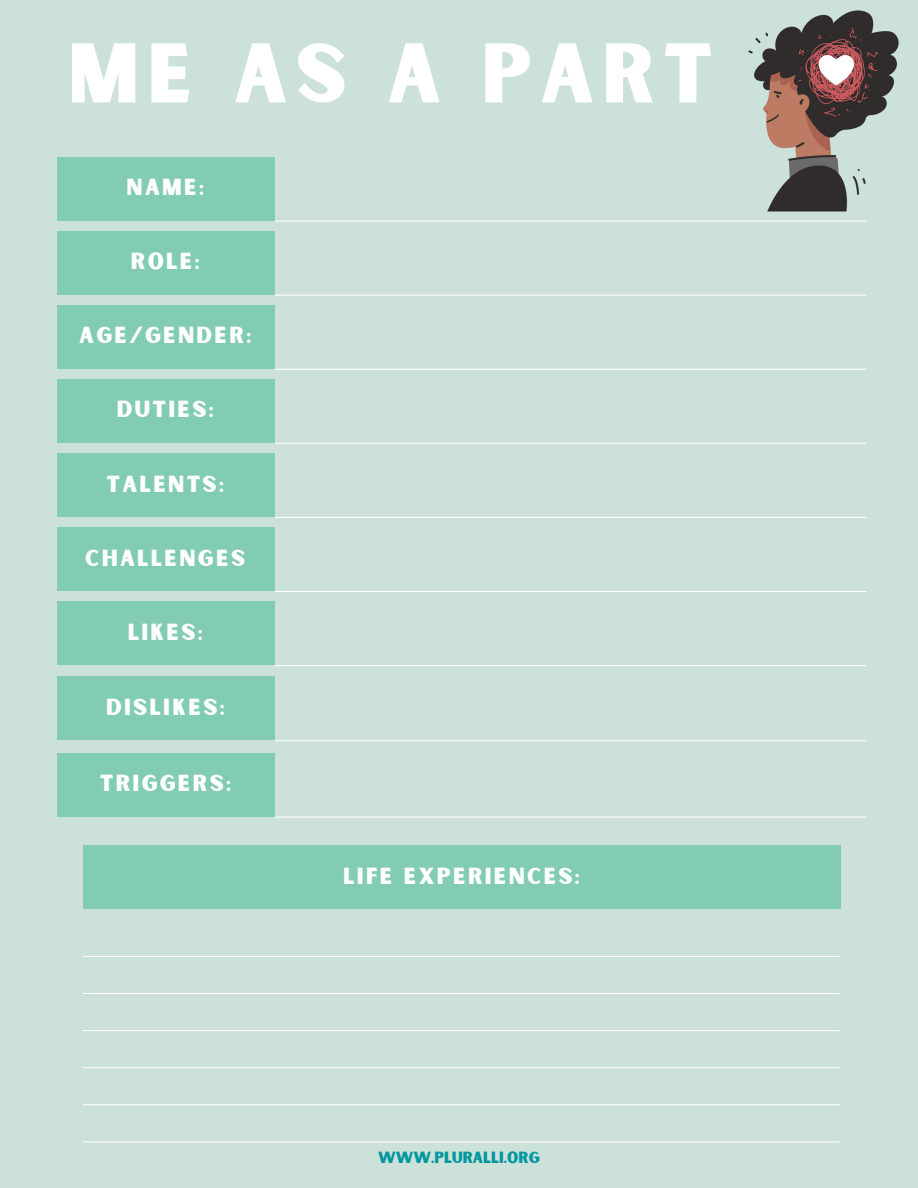
<style>
.page{position:relative;width:918px;height:1188px;background:#cde1db}
.page>*{position:absolute;margin:0;border:0;box-sizing:border-box;transform-origin:0 0}
.t1{font:80.7px "Sunborn Sans One";letter-spacing:.1em;color:#fff}
.t2{font:22.2px "Sunborn Sans One";letter-spacing:.1em;color:#fff}
.t3{font:15.45px "Sunborn Sans One";color:#03989e}
</style>
<div class="page">
<div style="left:57px;top:157px;width:218px;height:63px;background:#82cbb5"></div>
<hr style="left:275px;top:220px;width:591px;height:2px;background:#fff">
<div style="left:57px;top:231px;width:218px;height:64px;background:#82cbb5"></div>
<hr style="left:275px;top:295px;width:591px;height:1px;background:#fff">
<div style="left:57px;top:305px;width:218px;height:64px;background:#82cbb5"></div>
<hr style="left:275px;top:369px;width:591px;height:1px;background:#fff">
<div style="left:57px;top:379px;width:218px;height:64px;background:#82cbb5"></div>
<hr style="left:275px;top:443px;width:591px;height:1px;background:#fff">
<div style="left:57px;top:453px;width:218px;height:64px;background:#82cbb5"></div>
<hr style="left:275px;top:517px;width:591px;height:1px;background:#fff">
<div style="left:57px;top:601px;width:218px;height:64px;background:#82cbb5"></div>
<hr style="left:275px;top:665px;width:591px;height:1px;background:#fff">
<div style="left:57px;top:527px;width:218px;height:64px;background:#82cbb5"></div>
<hr style="left:275px;top:591px;width:591px;height:1px;background:#fff">
<div style="left:83px;top:846px;width:758px;height:63px;background:#82cbb5"></div>
<hr style="left:83px;top:956px;width:756px;height:1px;background:#fff">
<hr style="left:83px;top:993px;width:756px;height:1px;background:#fff">
<hr style="left:83px;top:1030px;width:756px;height:1px;background:#fff">
<hr style="left:83px;top:1067px;width:756px;height:1px;background:#fff">
<hr style="left:83px;top:1104px;width:756px;height:1px;background:#fff">
<hr style="left:83px;top:1141px;width:756px;height:1px;background:#fff">
<div style="left:57px;top:676px;width:218px;height:64px;background:#82cbb5"></div>
<hr style="left:275px;top:740px;width:591px;height:1px;background:#fff">
<div style="left:57px;top:753px;width:218px;height:63px;background:#82cbb5"></div>
<hr style="left:275px;top:817px;width:591px;height:1px;background:#fff">
<img style="left:704px;top:10px;width:195px;height:212px">
<p class="t1" style="left:68px;top:22px;width:646px">ME AS A PART</p>
<p class="t2" style="left:127px;top:173px;width:79px">NAME:</p>
<p class="t2" style="left:131px;top:247px;width:70px">ROLE:</p>
<p class="t2" style="left:79px;top:321px;width:173px">AGE/GENDER:</p>
<p class="t2" style="left:117px;top:395px;width:98px">DUTIES:</p>
<p class="t2" style="left:107px;top:469px;width:119px">TALENTS:</p>
<p class="t2" style="left:85px;top:543px;width:161px">CHALLENGES</p>
<p class="t2" style="left:128px;top:618px;width:77px">LIKES:</p>
<p class="t2" style="left:106px;top:693px;width:120px">DISLIKES:</p>
<p class="t2" style="left:100px;top:769px;width:133px">TRIGGERS:</p>
<p class="t2" style="left:343px;top:862px;width:238px">LIFE EXPERIENCES:</p>
<p class="t3" style="left:378px;top:1148px;width:163px">WWW.PLURALLI.ORG</p>
</div>
